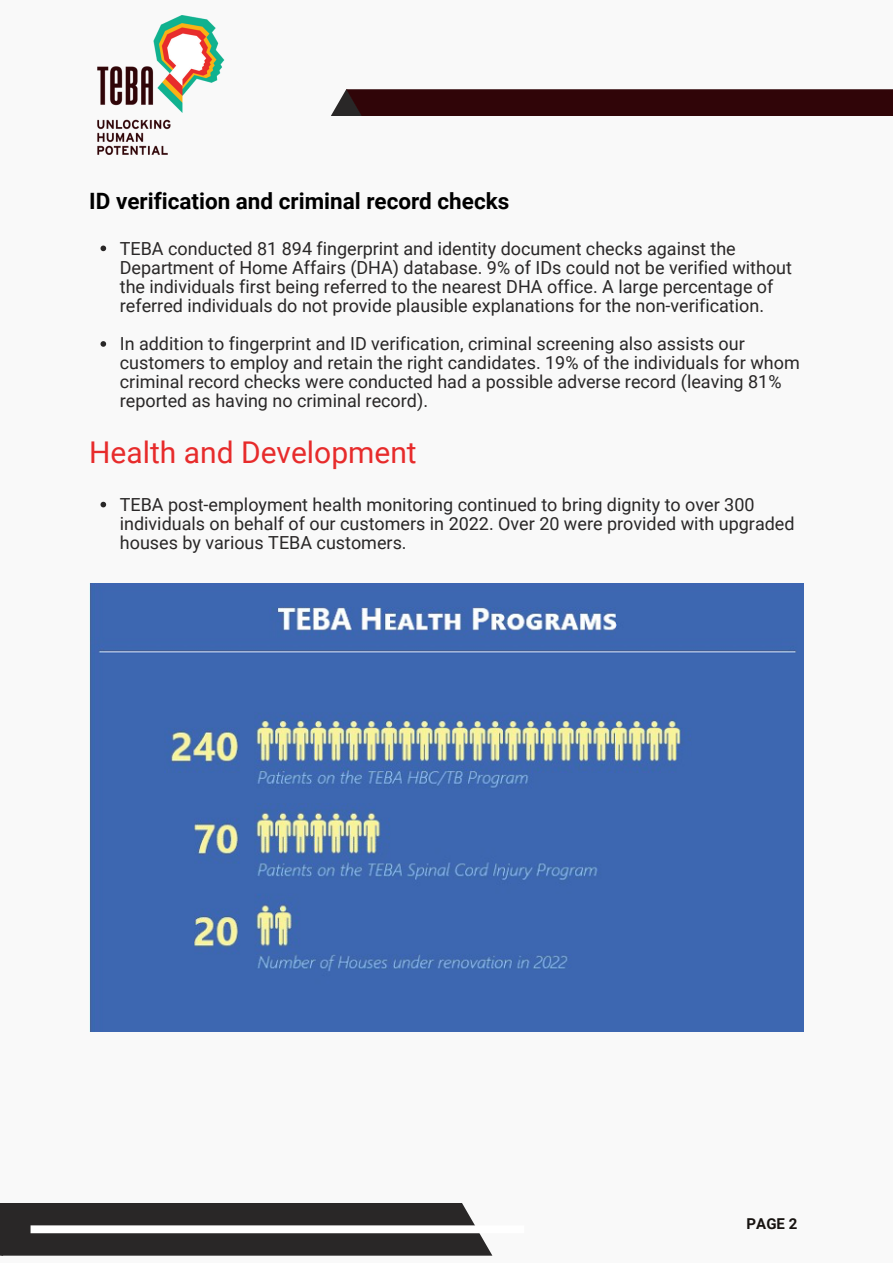
<style>
.page{position:relative;width:893px;height:1264px;background:#fff}
.page>*{position:absolute;margin:0;border:0;box-sizing:border-box;transform-origin:0 0}
.t1{font:30px "Roboto";color:#e72b2b}
.t2{font:700 22.5px "Roboto";color:#000}
.t3{font:18px/19px "Roboto";color:#292727}
.t4{font:700 15px "Roboto";color:#171310}
</style>
<div class="page">
<div style="left:0;top:0;width:892px;height:1262px;background:#f9f9f9"></div>
<svg style="left:331px;top:89px;width:561px;height:27px;background:#340b0e"></svg>
<img style="left:97px;top:15px;width:128px;height:140px">
<div style="left:0;top:1203px;width:492px;height:52px;background:#292727"></div>
<div style="left:31px;top:1225px;width:493px;height:8px;background:#fff"></div>
<svg style="left:100px;top:245px;width:6px;height:6px"></svg>
<svg style="left:100px;top:341px;width:6px;height:6px"></svg>
<svg style="left:100px;top:502px;width:6px;height:5px"></svg>
<img style="left:89px;top:583px;width:714px;height:448px">
<p class="t2" style="left:89px;top:188px;width:421px">ID verification and criminal record checks</p>
<p class="t3" style="left:120px;top:239px;width:673px">TEBA conducted 81 894 fingerprint and identity document checks against the Department of Home Affairs (DHA) database. 9% of IDs could not be verified without the individuals first being referred to the nearest DHA office. A large percentage of referred individuals do not provide plausible explanations for the non-verification.</p>
<p class="t3" style="left:120px;top:334px;width:681px">In addition to fingerprint and ID verification, criminal screening also assists our customers to employ and retain the right candidates. 19% of the individuals for whom criminal record checks were conducted had a possible adverse record (leaving 81% reported as having no criminal record).</p>
<h1 class="t1" style="left:89px;top:434px;width:329px">Health and Development</h1>
<p class="t3" style="left:120px;top:495px;width:676px">TEBA post-employment health monitoring continued to bring dignity to over 300 individuals on behalf of our customers in 2022. Over 20 were provided with upgraded houses by various TEBA customers.</p>
<p class="t4" style="left:746px;top:1214px;width:52px">PAGE 2</p>
</div>
